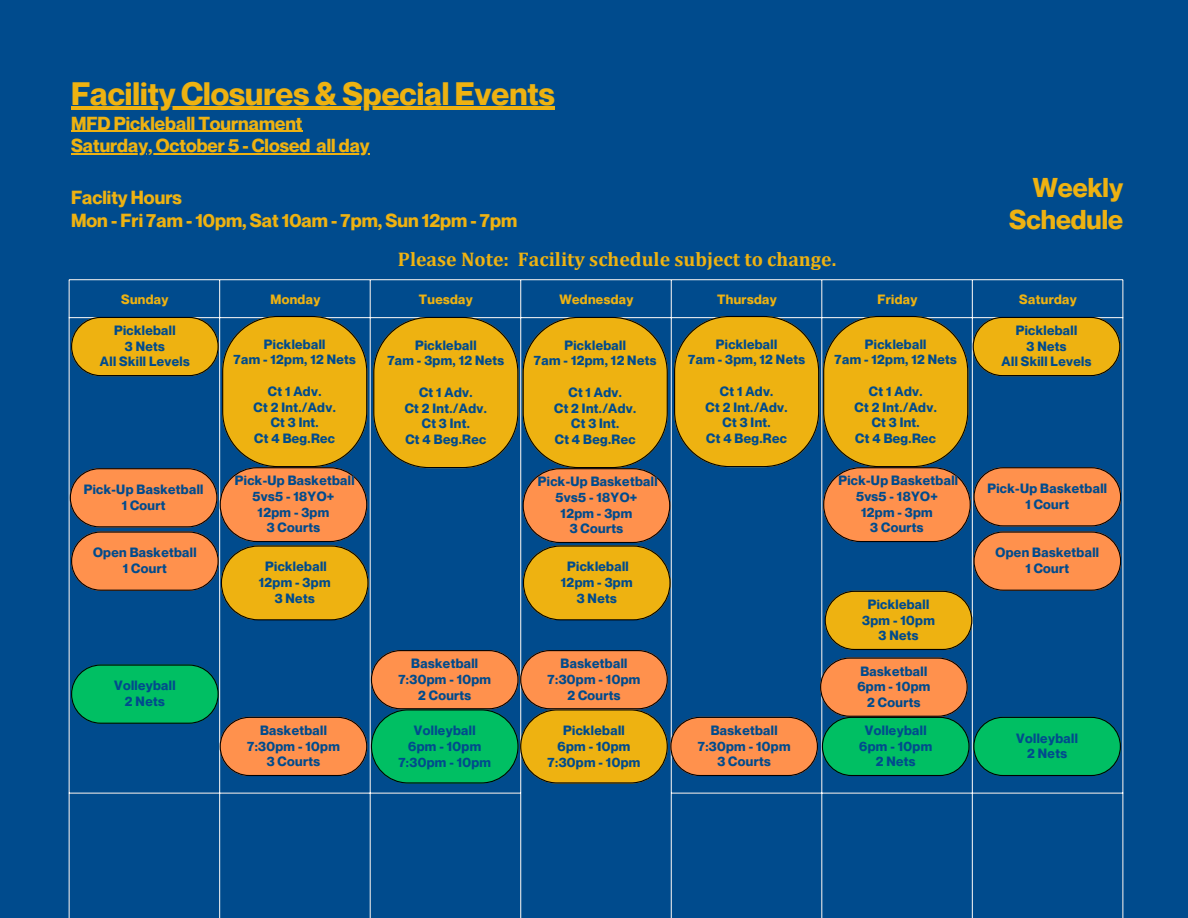
<style>
.page{position:relative;width:1188px;height:918px;background:#004b8d}
.page>*{position:absolute;margin:0;border:0;box-sizing:border-box;transform-origin:0 0}
.t1{font:700 31.8px "Neue Montreal";color:#eeb211}
.t2{font:700 26.7px/32px "Neue Montreal";color:#eeb211;text-align:right}
.t3{font:700 19.8px "Cambria";color:#eeb211}
.t4{font:700 18.6px/22.2px "Neue Montreal";color:#eeb211}
.t5{font:700 18.45px "Neue Montreal";color:#eeb211}
.t6{font:700 13.2px/15.8px "Neue Montreal";letter-spacing:.025em;color:#004b8d;text-align:center}
.t7{font:700 13.2px "Neue Montreal";letter-spacing:.03em;color:#eeb211}
</style>
<div class="page">
<hr style="left:69px;top:280px;width:1px;height:638px;background:#fff">
<hr style="left:219px;top:280px;width:1px;height:638px;background:#fff">
<hr style="left:370px;top:280px;width:1px;height:638px;background:#fff">
<hr style="left:520px;top:280px;width:1px;height:638px;background:#fff">
<hr style="left:671px;top:280px;width:1px;height:638px;background:#fff">
<hr style="left:821px;top:280px;width:1px;height:638px;background:#fff">
<hr style="left:972px;top:280px;width:1px;height:638px;background:#fff">
<hr style="left:1123px;top:280px;width:1px;height:638px;background:#fff">
<hr style="left:69px;top:279px;width:1054px;height:1px;background:#fff">
<hr style="left:69px;top:317px;width:1054px;height:1px;background:#fff">
<hr style="left:69px;top:793px;width:452px;height:1px;background:#fff">
<hr style="left:671px;top:793px;width:452px;height:1px;background:#fff">
<hr style="left:69px;top:917px;width:1054px;height:1px;background:#fff">
<hr style="left:71px;top:107px;width:484px;height:3px;background:#eeb211">
<hr style="left:71px;top:131px;width:231px;height:1px;background:#eeb211">
<hr style="left:71px;top:153px;width:239px;height:1px;background:#eeb211">
<hr style="left:317px;top:153px;width:53px;height:1px;background:#eeb211">
<svg style="left:70px;top:316px;width:1051px;height:468px"></svg>
<p class="t1" style="left:71px;top:74px;width:485px">Facility Closures &amp; Special Events</p>
<p class="t5" style="left:71px;top:112px;width:233px">MFD Pickleball Tournament</p>
<p class="t5" style="left:71px;top:134px;width:300px">Saturday, October 5 - Closed all day</p>
<p class="t4" style="left:71px;top:186px;width:448px">Faclity Hours<br>Mon - Fri 7am - 10pm, Sat 10am - 7pm, Sun 12pm - 7pm</p>
<p class="t3" style="left:398px;top:247px;width:440px">Please Note: Facility schedule subject to change.</p>
<p class="t2" style="left:1009px;top:171px;width:116px">Weekly<br>Schedule</p>
<h1 class="t7" style="left:121px;top:291px;width:49px">Sunday</h1>
<h3 class="t7" style="left:270px;top:291px;width:52px">Monday</h3>
<h2 class="t7" style="left:419px;top:291px;width:56px">Tuesday</h2>
<h3 class="t7" style="left:559px;top:291px;width:76px">Wednesday</h3>
<p class="t7" style="left:717px;top:291px;width:61px">Thursday</p>
<p class="t7" style="left:877px;top:291px;width:42px">Friday</p>
<p class="t7" style="left:1019px;top:291px;width:59px">Saturday</p>
<p class="t6" style="left:264px;top:336px;width:63px">Pickleball</p>
<p class="t6" style="left:233px;top:352px;width:124px">7am - 12pm, 12 Nets</p>
<p class="t6" style="left:268px;top:383px;width:55px">Ct 1 Adv.</p>
<p class="t6" style="left:254px;top:399px;width:84px">Ct 2 Int./Adv.</p>
<p class="t6" style="left:271px;top:415px;width:50px">Ct 3 Int.</p>
<p class="t6" style="left:254px;top:430px;width:82px">Ct 4 Beg.Rec</p>
<p class="t6" style="left:235px;top:472px;width:121px">Pick-Up Basketball</p>
<p class="t6" style="left:253px;top:488px;width:83px">5vs5 - 18YO+</p>
<p class="t6" style="left:258px;top:504px;width:73px">12pm - 3pm</p>
<p class="t6" style="left:267px;top:520px;width:55px">3 Courts</p>
<p class="t6" style="left:114px;top:322px;width:63px">Pickleball</p>
<p class="t6" style="left:125px;top:338px;width:41px">3 Nets</p>
<p class="t6" style="left:100px;top:354px;width:91px">All Skill Levels</p>
<p class="t6" style="left:1016px;top:322px;width:63px">Pickleball</p>
<p class="t6" style="left:1027px;top:338px;width:41px">3 Nets</p>
<p class="t6" style="left:1002px;top:354px;width:91px">All Skill Levels</p>
<p class="t6" style="left:716px;top:336px;width:63px">Pickleball</p>
<p class="t6" style="left:688px;top:352px;width:118px">7am - 3pm, 12 Nets</p>
<p class="t6" style="left:720px;top:383px;width:55px">Ct 1 Adv.</p>
<p class="t6" style="left:706px;top:399px;width:84px">Ct 2 Int./Adv.</p>
<p class="t6" style="left:723px;top:415px;width:50px">Ct 3 Int.</p>
<p class="t6" style="left:706px;top:430px;width:82px">Ct 4 Beg.Rec</p>
<p class="t6" style="left:865px;top:336px;width:63px">Pickleball</p>
<p class="t6" style="left:834px;top:352px;width:124px">7am - 12pm, 12 Nets</p>
<p class="t6" style="left:869px;top:383px;width:55px">Ct 1 Adv.</p>
<p class="t6" style="left:855px;top:399px;width:84px">Ct 2 Int./Adv.</p>
<p class="t6" style="left:872px;top:415px;width:50px">Ct 3 Int.</p>
<p class="t6" style="left:855px;top:430px;width:82px">Ct 4 Beg.Rec</p>
<p class="t6" style="left:415px;top:337px;width:63px">Pickleball</p>
<p class="t6" style="left:387px;top:353px;width:118px">7am - 3pm, 12 Nets</p>
<p class="t6" style="left:419px;top:384px;width:55px">Ct 1 Adv.</p>
<p class="t6" style="left:405px;top:400px;width:84px">Ct 2 Int./Adv.</p>
<p class="t6" style="left:422px;top:416px;width:50px">Ct 3 Int.</p>
<p class="t6" style="left:405px;top:431px;width:82px">Ct 4 Beg.Rec</p>
<p class="t6" style="left:564px;top:337px;width:63px">Pickleball</p>
<p class="t6" style="left:534px;top:353px;width:124px">7am - 12pm, 12 Nets</p>
<p class="t6" style="left:568px;top:384px;width:55px">Ct 1 Adv.</p>
<p class="t6" style="left:554px;top:400px;width:84px">Ct 2 Int./Adv.</p>
<p class="t6" style="left:571px;top:416px;width:50px">Ct 3 Int.</p>
<p class="t6" style="left:555px;top:431px;width:82px">Ct 4 Beg.Rec</p>
<p class="t6" style="left:838px;top:472px;width:121px">Pick-Up Basketball</p>
<p class="t6" style="left:856px;top:488px;width:83px">5vs5 - 18YO+</p>
<p class="t6" style="left:861px;top:504px;width:73px">12pm - 3pm</p>
<p class="t6" style="left:870px;top:520px;width:55px">3 Courts</p>
<p class="t6" style="left:538px;top:473px;width:121px">Pick-Up Basketball</p>
<p class="t6" style="left:556px;top:489px;width:83px">5vs5 - 18YO+</p>
<p class="t6" style="left:561px;top:505px;width:73px">12pm - 3pm</p>
<p class="t6" style="left:570px;top:521px;width:55px">3 Courts</p>
<p class="t6" style="left:988px;top:480px;width:121px">Pick-Up Basketball</p>
<p class="t6" style="left:1025px;top:496px;width:45px">1 Court</p>
<p class="t6" style="left:84px;top:481px;width:121px">Pick-Up Basketball</p>
<p class="t6" style="left:122px;top:497px;width:45px">1 Court</p>
<p class="t6" style="left:93px;top:545px;width:105px">Open Basketball</p>
<p class="t6" style="left:123px;top:560px;width:45px">1 Court</p>
<p class="t6" style="left:114px;top:678px;width:63px">Volleyball</p>
<p class="t6" style="left:125px;top:693px;width:41px">2 Nets</p>
<p class="t6" style="left:265px;top:559px;width:63px">Pickleball</p>
<p class="t6" style="left:259px;top:574px;width:73px">12pm - 3pm</p>
<p class="t6" style="left:275px;top:590px;width:41px">3 Nets</p>
<p class="t6" style="left:260px;top:722px;width:68px">Basketball</p>
<p class="t6" style="left:247px;top:738px;width:94px">7:30pm - 10pm</p>
<p class="t6" style="left:267px;top:754px;width:55px">3 Courts</p>
<p class="t6" style="left:411px;top:655px;width:68px">Basketball</p>
<p class="t6" style="left:398px;top:671px;width:94px">7:30pm - 10pm</p>
<p class="t6" style="left:418px;top:687px;width:55px">2 Courts</p>
<p class="t6" style="left:414px;top:722px;width:63px">Volleyball</p>
<p class="t6" style="left:408px;top:738px;width:74px">6pm - 10pm</p>
<p class="t6" style="left:398px;top:754px;width:94px">7:30pm - 10pm</p>
<p class="t6" style="left:567px;top:559px;width:63px">Pickleball</p>
<p class="t6" style="left:561px;top:574px;width:73px">12pm - 3pm<br>3 Nets</p>
<p class="t6" style="left:561px;top:655px;width:68px">Basketball</p>
<p class="t6" style="left:548px;top:671px;width:94px">7:30pm - 10pm</p>
<p class="t6" style="left:567px;top:687px;width:55px">2 Courts</p>
<p class="t6" style="left:563px;top:722px;width:63px">Pickleball</p>
<p class="t6" style="left:558px;top:738px;width:74px">6pm - 10pm</p>
<p class="t6" style="left:548px;top:754px;width:94px">7:30pm - 10pm</p>
<p class="t6" style="left:711px;top:722px;width:68px">Basketball</p>
<p class="t6" style="left:698px;top:738px;width:94px">7:30pm - 10pm</p>
<p class="t6" style="left:717px;top:754px;width:55px">3 Courts</p>
<p class="t6" style="left:868px;top:596px;width:63px">Pickleball</p>
<p class="t6" style="left:862px;top:612px;width:74px">3pm - 10pm</p>
<p class="t6" style="left:879px;top:628px;width:41px">3 Nets</p>
<p class="t6" style="left:860px;top:663px;width:68px">Basketball</p>
<p class="t6" style="left:857px;top:679px;width:74px">6pm - 10pm</p>
<p class="t6" style="left:867px;top:694px;width:55px">2 Courts</p>
<p class="t6" style="left:865px;top:722px;width:63px">Volleyball</p>
<p class="t6" style="left:859px;top:738px;width:74px">6pm - 10pm</p>
<p class="t6" style="left:876px;top:754px;width:41px">2 Nets</p>
<p class="t6" style="left:996px;top:545px;width:105px">Open Basketball</p>
<p class="t6" style="left:1025px;top:560px;width:45px">1 Court</p>
<p class="t6" style="left:1016px;top:730px;width:63px">Volleyball</p>
<p class="t6" style="left:1027px;top:746px;width:41px">2 Nets</p>
</div>
